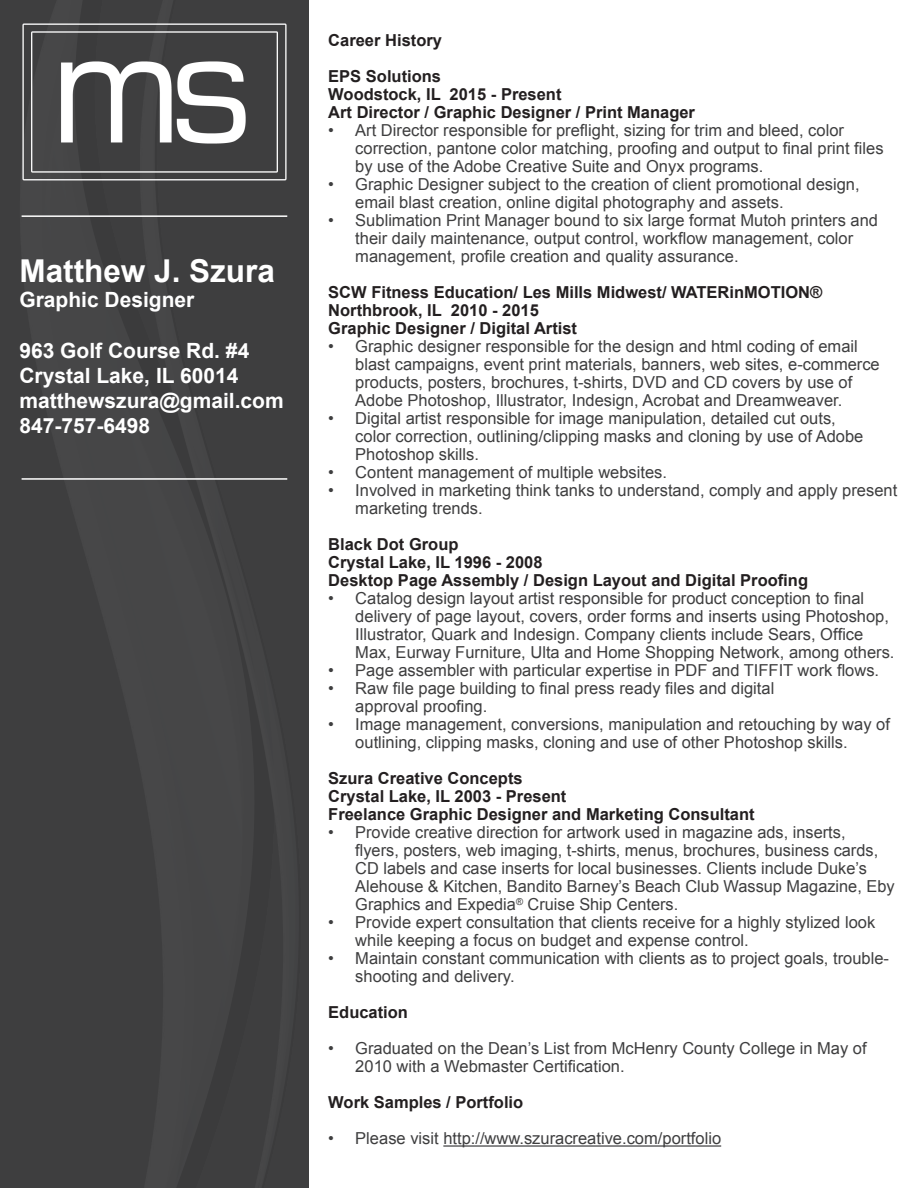
<style>
.page{position:relative;width:918px;height:1188px;background:#fff}
.page>*{position:absolute;margin:0;border:0;box-sizing:border-box;transform-origin:0 0}
.t1{font:700 31.5px "Arial";color:#fff}
.t2{font:700 21px/25.2px "Arial";color:#fff}
.t3{font:16.5px/18px "Arial";color:#3e3e3f}
.t4{font:700 16.5px/18px "Arial";color:#231f20}
</style>
<div class="page">
<img style="left:0;top:0;width:309px;height:1188px">
<img style="left:22px;top:24px;width:265px;height:167px">
<hr style="left:22px;top:215px;width:265px;height:2px;background:#fff">
<hr style="left:22px;top:478px;width:265px;height:2px;background:#fff">
<hr style="left:443px;top:1145px;width:278px;height:2px;background:#3e3e3f">
<p class="t1" style="left:19px;top:250px;width:257px">Matthew J. Szura</p>
<p class="t2" style="left:19px;top:288px;width:177px">Graphic Designer</p>
<p class="t2" style="left:19px;top:338px;width:266px">963 Golf Course Rd. #4<br>Crystal Lake, IL 60014 matthewszura@gmail.com</p>
<p class="t2" style="left:19px;top:414px;width:132px">847-757-6498</p>
<p class="t4" style="left:328px;top:32px;width:115px">Career History</p>
<p class="t4" style="left:328px;top:68px;width:114px">EPS Solutions</p>
<p class="t4" style="left:328px;top:86px;width:235px">Woodstock, IL 2015 - Present</p>
<p class="t4" style="left:328px;top:104px;width:368px">Art Director / Graphic Designer / Print Manager</p>
<p class="t3" style="left:355px;top:122px;width:530px;text-indent:-27px">• Art Director responsible for preflight, sizing for trim and bleed, color correction, pantone color matching, proofing and output to final print files by use of the Adobe Creative Suite and Onyx programs.</p>
<p class="t3" style="left:355px;top:176px;width:506px;text-indent:-27px">• Graphic Designer subject to the creation of client promotional design, email blast creation, online digital photography and assets.</p>
<p class="t3" style="left:355px;top:212px;width:524px;text-indent:-27px">• Sublimation Print Manager bound to six large format Mutoh printers and their daily maintenance, output control, workflow management, color management, profile creation and quality assurance.</p>
<p class="t4" style="left:328px;top:284px;width:496px">SCW Fitness Education/ Les Mills Midwest/ WATERinMOTION®<br>Northbrook, IL 2010 - 2015</p>
<p class="t4" style="left:328px;top:320px;width:250px">Graphic Designer / Digital Artist</p>
<p class="t3" style="left:355px;top:338px;width:526px;text-indent:-27px">• Graphic designer responsible for the design and html coding of email blast campaigns, event print materials, banners, web sites, e-commerce products, posters, brochures, t-shirts, DVD and CD covers by use of Adobe Photoshop, Illustrator, Indesign, Acrobat and Dreamweaver.</p>
<p class="t3" style="left:355px;top:410px;width:510px;text-indent:-27px">• Digital artist responsible for image manipulation, detailed cut outs, color correction, outlining/clipping masks and cloning by use of Adobe<br>Photoshop skills.</p>
<p class="t3" style="left:328px;top:464px;width:340px">• Content management of multiple websites.</p>
<p class="t3" style="left:355px;top:482px;width:544px;text-indent:-27px">• Involved in marketing think tanks to understand, comply and apply present marketing trends.</p>
<p class="t4" style="left:328px;top:536px;width:216px">Black Dot Group<br>Crystal Lake, IL 1996 - 2008</p>
<p class="t4" style="left:328px;top:572px;width:481px">Desktop Page Assembly / Design Layout and Digital Proofing</p>
<p class="t3" style="left:355px;top:590px;width:541px;text-indent:-27px">• Catalog design layout artist responsible for product conception to final delivery of page layout, covers, order forms and inserts using Photoshop, Illustrator, Quark and Indesign. Company clients include Sears, Office Max, Eurway Furniture, Ulta and Home Shopping Network, among others.</p>
<p class="t3" style="left:328px;top:662px;width:552px">• Page assembler with particular expertise in PDF and TIFFIT work flows.</p>
<p class="t3" style="left:355px;top:680px;width:421px;text-indent:-27px">• Raw file page building to final press ready files and digital approval proofing.</p>
<p class="t3" style="left:355px;top:716px;width:536px;text-indent:-27px">• Image management, conversions, manipulation and retouching by way of outlining, clipping masks, cloning and use of other Photoshop skills.</p>
<p class="t4" style="left:328px;top:770px;width:240px">Szura Creative Concepts<br>Crystal Lake, IL 2003 - Present</p>
<p class="t4" style="left:328px;top:806px;width:428px">Freelance Graphic Designer and Marketing Consultant</p>
<p class="t3" style="left:355px;top:824px;width:541px;text-indent:-27px">• Provide creative direction for artwork used in magazine ads, inserts,<br>flyers, posters, web imaging, t-shirts, menus, brochures, business cards, CD labels and case inserts for local businesses. Clients include Duke’s Alehouse &amp; Kitchen, Bandito Barney’s Beach Club Wassup Magazine, Eby Graphics and Expedia<sup>®</sup> Cruise Ship Centers.</p>
<p class="t3" style="left:355px;top:914px;width:521px;text-indent:-27px">• Provide expert consultation that clients receive for a highly stylized look while keeping a focus on budget and expense control.</p>
<p class="t3" style="left:355px;top:950px;width:535px;text-indent:-27px">• Maintain constant communication with clients as to project goals, trouble&shy;shooting and delivery.</p>
<p class="t4" style="left:328px;top:1004px;width:81px">Education</p>
<p class="t3" style="left:355px;top:1040px;width:513px;text-indent:-27px">• Graduated on the Dean’s List from McHenry County College in May of<br>2010 with a Webmaster Certification.</p>
<p class="t4" style="left:328px;top:1094px;width:196px">Work Samples / Portfolio</p>
<p class="t3" style="left:328px;top:1130px;width:394px">• Please visit http://www.szuracreative.com/portfolio</p>
</div>
